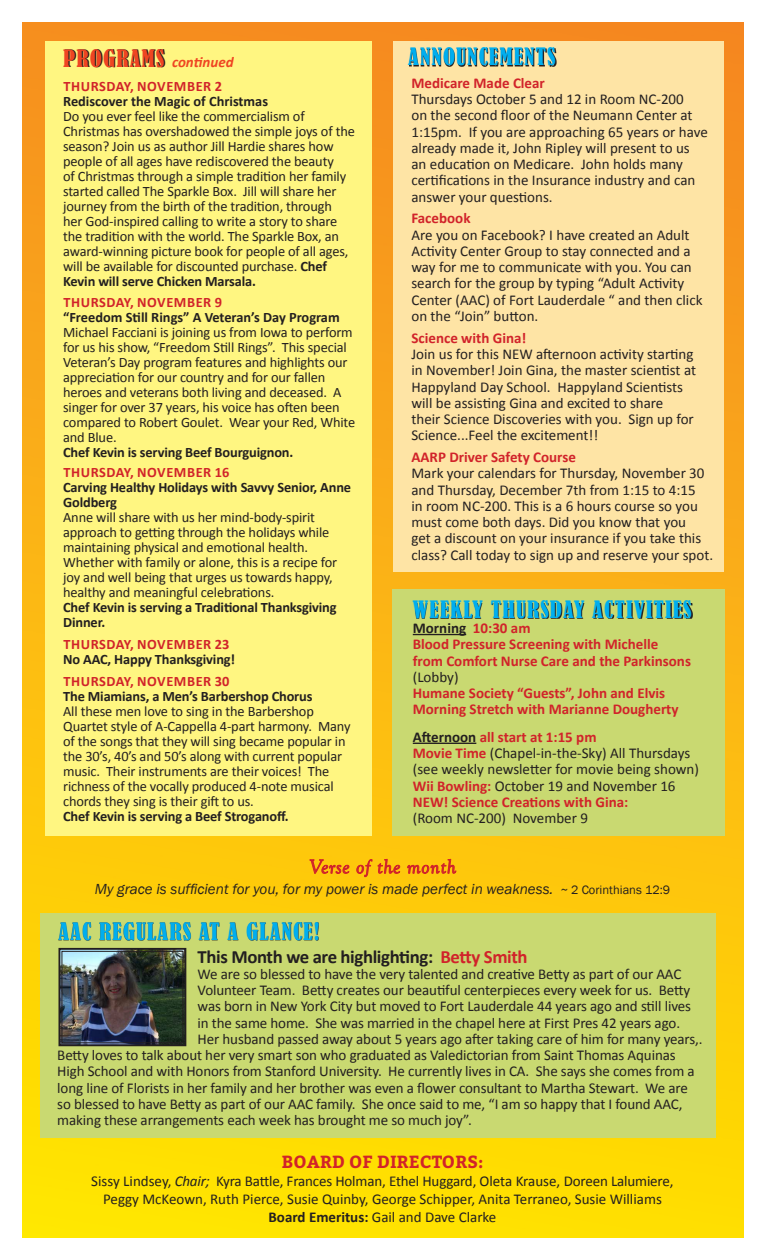
<style>
.page{position:relative;width:765px;height:1260px;background:#fff}
.page>*{position:absolute;margin:0;border:0;box-sizing:border-box;transform-origin:0 0}
.t1{font:condensed 22.5px "Bernard";letter-spacing:.05em;color:#00aeef}
.t2{font:italic 20.12px "Goudy Old Style T";letter-spacing:.04em;color:#d1232a}
.t3{font:700 18.75px "Calibri";letter-spacing:-.02em;color:#231f20}
.t4{font:700 17.5px "Bitter";letter-spacing:.01em;color:#d1232a}
.t5{font:15px/16.2px "Calibri";letter-spacing:-.01em;color:#231f20}
.t6{font:700 15px/16.2px "Calibri";color:#d1232a}
.t7{font:italic 15px "Franklin Gothic";color:#231f20}
.t8{font:italic 700 15px "Calibri";color:#ef4522}
.t9{font:14.38px/15px "Calibri";letter-spacing:-.01em;color:#231f20}
.t10{font:700 14.38px/15px "Calibri";letter-spacing:-.01em;color:#231f20}
.t11{font:700 14.38px "Calibri";letter-spacing:.04em;color:#d1232a}
.s1{font-family:"Bernard";font-weight:400;font-style:normal;font-stretch:condensed;font-size:22.5px;color:#231f20}
.s2{font-weight:700}
.s3{color:#231f20}
.s4{font-weight:700;color:#d1232a}
.s5{font-style:normal;font-size:12.5px}
.s6{color:#d1232a}
.s7{font-style:italic}
</style>
<div class="page">
<img style="left:22px;top:22px;width:722px;height:1216px">
<div style="left:45px;top:41px;width:326px;height:794px;background:#fff681"></div>
<div style="left:41px;top:913px;width:675px;height:225px;background:#c9d971"></div>
<div style="left:59px;top:922px;width:260px;height:19px;background:#231f20;opacity:.75"></div>
<img style="left:58px;top:947px;width:129px;height:100px">
<div style="left:62px;top:951px;width:121px;height:92px;border:1px solid #231f20"></div>
<div style="left:394px;top:41px;width:330px;height:530px;background:#fee4a5"></div>
<svg style="left:409px;top:48px;width:147px;height:19px"></svg>
<svg style="left:310px;top:859px;width:39px;height:15px"></svg>
<svg style="left:357px;top:859px;width:15px;height:18px"></svg>
<svg style="left:378px;top:859px;width:22px;height:15px"></svg>
<svg style="left:407px;top:859px;width:49px;height:15px"></svg>
<div style="left:393px;top:589px;width:332px;height:246px;background:#c9d971"></div>
<hr style="left:413px;top:634px;width:53px;height:1px;background:#231f20">
<hr style="left:413px;top:743px;width:63px;height:1px;background:#231f20">
<svg style="left:415px;top:603px;width:277px;height:15px"></svg>
<p class="t8" style="left:64px;top:53px;width:171px"><span class="s1">PROGRAMS</span> continued</p>
<p class="t11" style="left:63px;top:77px;width:160px">THURSDAY, NOVEMBER 2</p>
<p class="t10" style="left:63px;top:94px;width:207px">Rediscover the Magic of Christmas</p>
<p class="t9" style="left:63px;top:109px;width:293px">Do you ever feel like the commercialism of Christmas has overshadowed the simple joys of the season? Join us as author Jill Hardie shares how people of all ages have rediscovered the beauty<br>of Christmas through a simple tradition her family started called The Sparkle Box. Jill will share her journey from the birth of the tradition, through her God-inspired calling to write a story to share the tradition with the world. The Sparkle Box, an award-winning picture book for people of all ages, will be available for discounted purchase. <span class="s2">Chef Kevin will serve Chicken Marsala.</span></p>
<p class="t11" style="left:63px;top:293px;width:160px">THURSDAY, NOVEMBER 9</p>
<p class="t10" style="left:63px;top:310px;width:278px">“Freedom Still Rings” A Veteran’s Day Program</p>
<p class="t9" style="left:63px;top:325px;width:294px">Michael Facciani is joining us from Iowa to perform for us his show, “Freedom Still Rings”. This special Veteran’s Day program features and highlights our appreciation for our country and for our fallen heroes and veterans both living and deceased. A singer for over 37 years, his voice has often been compared to Robert Goulet. Wear your Red, White and Blue.</p>
<p class="t10" style="left:63px;top:445px;width:232px">Chef Kevin is serving Beef Bourguignon.</p>
<p class="t11" style="left:63px;top:464px;width:168px">THURSDAY, NOVEMBER 16</p>
<p class="t10" style="left:63px;top:480px;width:290px">Carving Healthy Holidays with Savvy Senior, Anne<br>Goldberg</p>
<p class="t9" style="left:63px;top:510px;width:276px">Anne will share with us her mind-body-spirit approach to getting through the holidays while maintaining physical and emotional health.<br>Whether with family or alone, this is a recipe for joy and well being that urges us towards happy, healthy and meaningful celebrations.</p>
<p class="t10" style="left:63px;top:600px;width:275px">Chef Kevin is serving a Traditional Thanksgiving<br>Dinner.</p>
<p class="t11" style="left:63px;top:635px;width:168px">THURSDAY, NOVEMBER 23</p>
<p class="t10" style="left:63px;top:652px;width:174px">No AAC, Happy Thanksgiving!</p>
<p class="t11" style="left:63px;top:672px;width:168px">THURSDAY, NOVEMBER 30</p>
<p class="t10" style="left:63px;top:689px;width:251px">The Miamians, a Men’s Barbershop Chorus</p>
<p class="t9" style="left:63px;top:704px;width:289px">All these men love to sing in the Barbershop Quartet style of A-Cappella 4-part harmony. Many of the songs that they will sing became popular in the 30’s, 40’s and 50’s along with current popular music. Their instruments are their voices! The richness of the vocally produced 4-note musical chords they sing is their gift to us.</p>
<p class="t10" style="left:63px;top:809px;width:227px">Chef Kevin is serving a Beef Stroganoff.</p>
<h1 class="t1" style="left:408px;top:45px;width:149px">ANNOUNCEMENTS</h1>
<p class="t6" style="left:411px;top:76px;width:135px">Medicare Made Clear</p>
<p class="t5" style="left:411px;top:91px;width:298px">Thursdays October 5 and 12 in Room NC-200<br>on the second floor of the Neumann Center at 1:15pm. If you are approaching 65 years or have already made it, John Ripley will present to us an education on Medicare. John holds many certifications in the Insurance industry and can answer your questions.</p>
<p class="t6" style="left:411px;top:212px;width:61px">Facebook</p>
<p class="t5" style="left:411px;top:227px;width:293px">Are you on Facebook? I have created an Adult Activity Center Group to stay connected and a way for me to communicate with you. You can search for the group by typing “Adult Activity Center (AAC) of Fort Lauderdale “ and then click on the “Join” button.</p>
<p class="t6" style="left:411px;top:330px;width:116px">Science with Gina!</p>
<p class="t5" style="left:411px;top:346px;width:286px">Join us for this NEW afternoon activity starting in November! Join Gina, the master scientist at Happyland Day School. Happyland Scientists will be assisting Gina and excited to share their Science Discoveries with you. Sign up for Science...Feel the excitement!!</p>
<p class="t6" style="left:411px;top:449px;width:166px">AARP Driver Safety Course</p>
<p class="t5" style="left:411px;top:465px;width:303px">Mark your calendars for Thursday, November 30 and Thursday, December 7th from 1:15 to 4:15<br>in room NC-200. This is a 6 hours course so you must come both days. Did you know that you<br>get a discount on your insurance if you take this class? Call today to sign up and reserve your spot.</p>
<h1 class="t1" style="left:412px;top:597px;width:281px">WEEKLY THURSDAY ACTIVITIES</h1>
<p class="t6" style="left:413px;top:620px;width:280px"><span class="s3">Morning</span> 10:30 am<br>Blood Pressure Screening with Michelle from Comfort Nurse Care and the Parkinsons</p>
<p class="t5" style="left:413px;top:669px;width:47px">(Lobby)</p>
<p class="t6" style="left:413px;top:685px;width:267px">Humane Society “Guests”, John and Elvis<br>Morning Stretch with Marianne Dougherty</p>
<p class="t5" style="left:413px;top:729px;width:288px"><span class="s2">Afternoon</span> <span class="s4">all start at 1:15 pm<br>Movie Time</span> (Chapel-in-the-Sky) All Thursdays (see weekly newsletter for movie being shown)<br><span class="s4">Wii Bowling:</span> October 19 and November 16<br><span class="s4">NEW! Science Creations with Gina:</span></p>
<p class="t5" style="left:413px;top:810px;width:177px">(Room NC-200) November 9</p>
<h2 class="t2" style="left:309px;top:859px;width:148px">Verse of the month</h2>
<p class="t7" style="left:95px;top:880px;width:577px">My grace is sufficient for you, for my power is made perfect in weakness. <span class="s5">~ 2 Corinthians 12:9</span></p>
<h1 class="t1" style="left:58px;top:919px;width:263px">AAC REGULARS AT A GLANCE!</h1>
<p class="t3" style="left:198px;top:944px;width:332px">This Month we are highlighting: <span class="s6">Betty Smith</span></p>
<p class="t5" style="left:198px;top:966px;width:485px">We are so blessed to have the very talented and creative Betty as part of our AAC</p>
<p class="t5" style="left:198px;top:982px;width:494px">Volunteer Team. Betty creates our beautiful centerpieces every week for us. Betty</p>
<p class="t5" style="left:198px;top:998px;width:495px">was born in New York City but moved to Fort Lauderdale 44 years ago and still lives</p>
<p class="t5" style="left:198px;top:1015px;width:484px">in the same home. She was married in the chapel here at First Pres 42 years ago.</p>
<p class="t5" style="left:198px;top:1031px;width:507px">Her husband passed away about 5 years ago after taking care of him for many years,.</p>
<p class="t5" style="left:57px;top:1047px;width:620px">Betty loves to talk about her very smart son who graduated as Valedictorian from Saint Thomas Aquinas</p>
<p class="t5" style="left:57px;top:1063px;width:639px">High School and with Honors from Stanford University. He currently lives in CA. She says she comes from a</p>
<p class="t5" style="left:57px;top:1080px;width:632px">long line of Florists in her family and her brother was even a flower consultant to Martha Stewart. We are</p>
<p class="t5" style="left:57px;top:1096px;width:627px">so blessed to have Betty as part of our AAC family. She once said to me, “I am so happy that I found AAC,</p>
<p class="t5" style="left:57px;top:1112px;width:416px">making these arrangements each week has brought me so much joy”.</p>
<p class="t4" style="left:282px;top:1154px;width:203px">BOARD OF DIRECTORS:</p>
<p class="t5" style="left:91px;top:1172px;width:584px;line-height:18px;text-align:center">Sissy Lindsey, <span class="s7">Chair;</span> Kyra Battle, Frances Holman, Ethel Huggard, Oleta Krause, Doreen Lalumiere,<br>Peggy McKeown, Ruth Pierce, Susie Quinby, George Schipper, Anita Terraneo, Susie Williams<br><span class="s2">Board Emeritus:</span> Gail and Dave Clarke</p>
</div>
